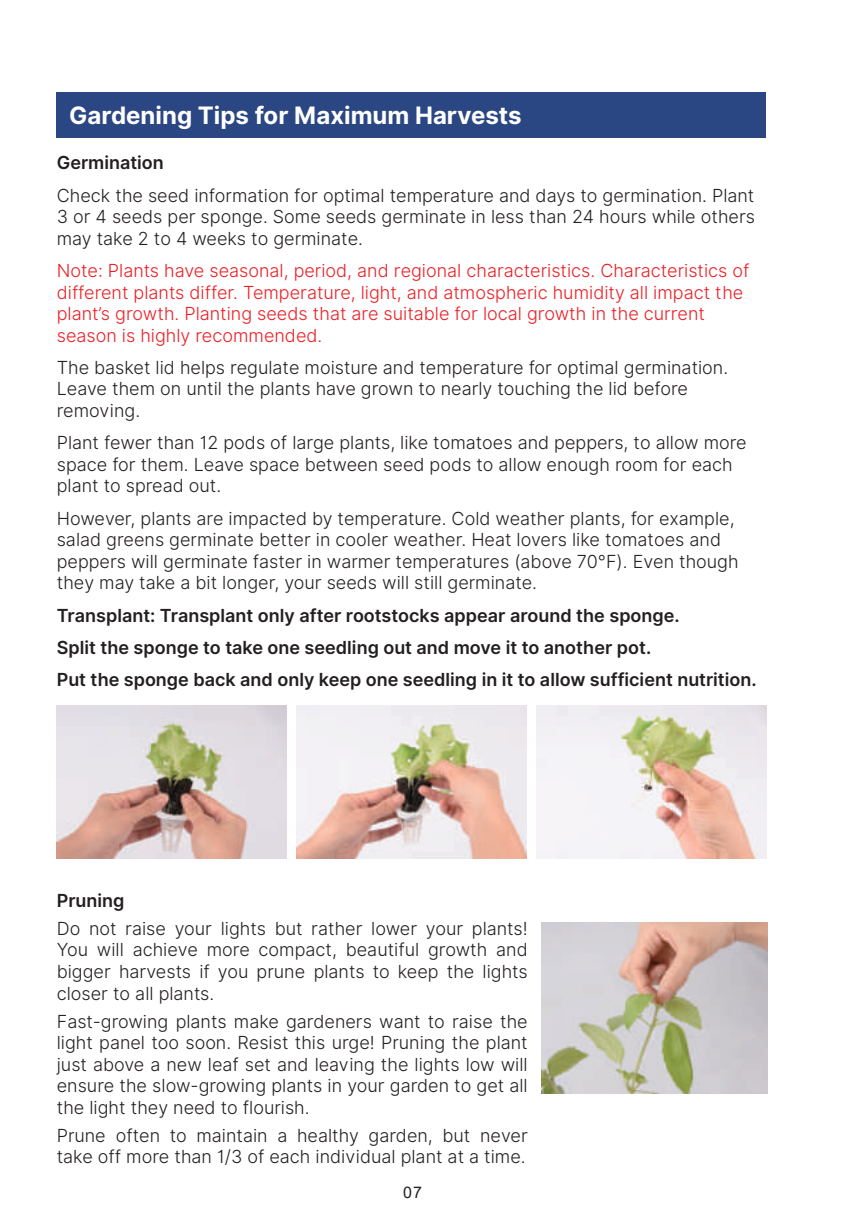
<style>
.page{position:relative;width:859px;height:1227px;background:#fff}
.page>*{position:absolute;margin:0;border:0;box-sizing:border-box;transform-origin:0 0}
.t1{font:700 24px "Inter";color:#fff}
.t2{font:18px/21.6px "Inter Light BETA";color:#231f20}
.t3{font:18px/21.6px "Inter Light BETA";color:#ee1d23}
.t4{font:600 18px/32.2px "Inter";color:#231f20}
.t5{font:16px "Arial";color:#231f20}
</style>
<div class="page">
<div style="left:57px;top:93px;width:708px;height:45px;background:#2b4783"></div>
<img style="left:57px;top:705px;width:229px;height:153px">
<img style="left:296px;top:705px;width:230px;height:153px">
<img style="left:536px;top:705px;width:229px;height:153px">
<img style="left:541px;top:922px;width:226px;height:171px">
<h1 class="t1" style="left:69px;top:98px;width:453px">Gardening Tips for Maximum Harvests</h1>
<p class="t4" style="left:57px;top:147px;width:109px">Germination</p>
<p class="t2" style="left:57px;top:185px;width:699px;text-align:justify">Check the seed information for optimal temperature and days to germination. Plant 3 or 4 seeds per sponge. Some seeds germinate in less than 24 hours while others may take 2 to 4 weeks to germinate.</p>
<p class="t3" style="left:57px;top:260px;width:693px">Note: Plants have seasonal, period, and regional characteristics. Characteristics of different plants differ. Temperature, light, and atmospheric humidity all impact the plant’s growth. Planting seeds that are suitable for local growth in the current season is highly recommended.</p>
<p class="t2" style="left:57px;top:357px;width:672px">The basket lid helps regulate moisture and temperature for optimal germination.<br>Leave them on until the plants have grown to nearly touching the lid before removing.</p>
<p class="t2" style="left:57px;top:432px;width:691px">Plant fewer than 12 pods of large plants, like tomatoes and peppers, to allow more space for them. Leave space between seed pods to allow enough room for each plant to spread out.</p>
<p class="t2" style="left:57px;top:507px;width:683px">However, plants are impacted by temperature. Cold weather plants, for example, salad greens germinate better in cooler weather. Heat lovers like tomatoes and peppers will germinate faster in warmer temperatures (above 70°F). Even though they may take a bit longer, your seeds will still germinate.</p>
<p class="t4" style="left:57px;top:599px;width:701px">Transplant: Transplant only after rootstocks appear around the sponge.<br>Split the sponge to take one seedling out and move it to another pot.<br>Put the sponge back and only keep one seedling in it to allow sufficient nutrition.</p>
<p class="t4" style="left:57px;top:884px;width:69px">Pruning</p>
<p class="t2" style="left:57px;top:918px;width:472px;text-align:justify">Do not raise your lights but rather lower your plants!<br>You will achieve more compact, beautiful growth and bigger harvests if you prune plants to keep the lights closer to all plants.</p>
<p class="t2" style="left:57px;top:1010px;width:472px;text-align:justify">Fast-growing plants make gardeners want to raise the light panel too soon. Resist this urge! Pruning the plant just above a new leaf set and leaving the lights low will ensure the slow-growing plants in your garden to get all the light they need to flourish.</p>
<p class="t2" style="left:57px;top:1124px;width:472px">Prune often to maintain a healthy garden, but never take off more than 1/3 of each individual plant at a time.</p>
<p class="t5" style="left:403px;top:1181px;width:20px">07</p>
</div>
